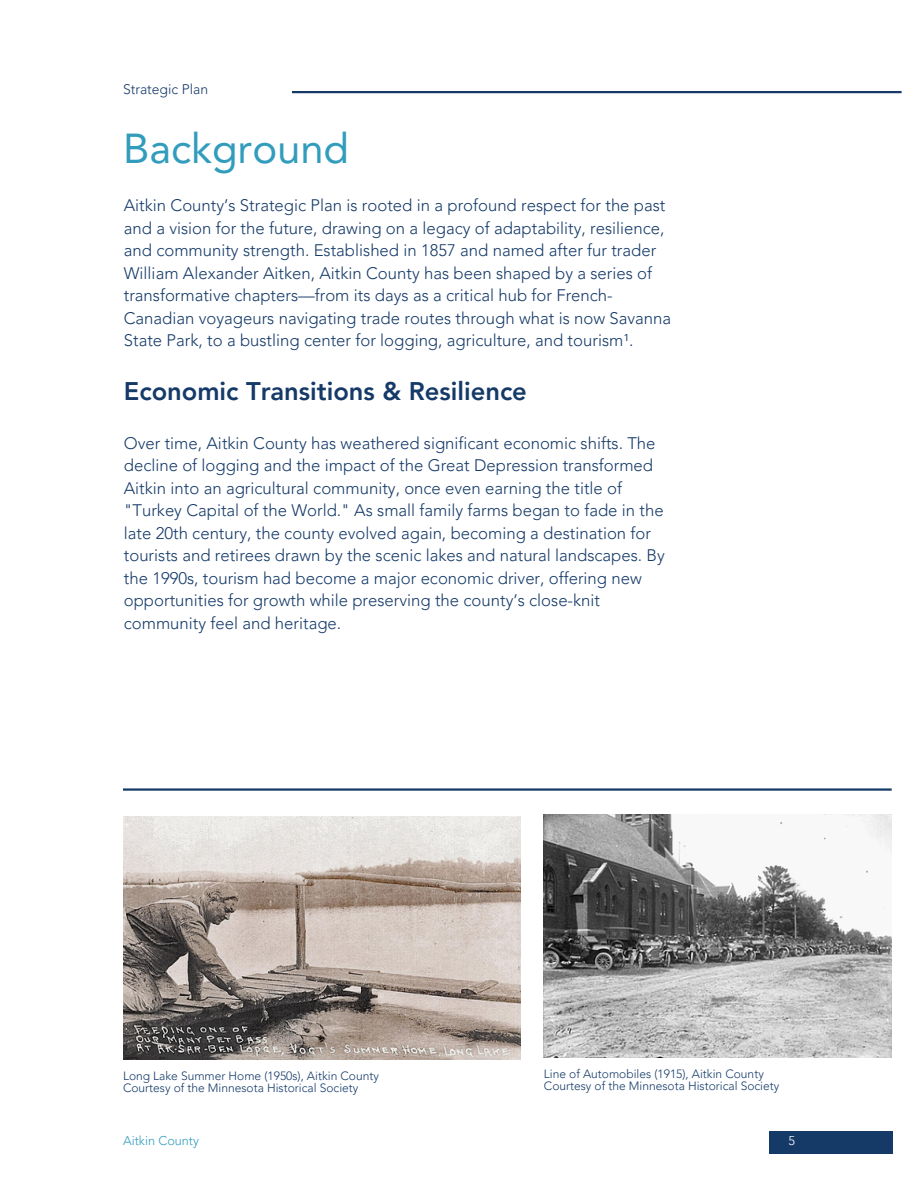
<style>
.page{position:relative;width:918px;height:1188px;background:#fff}
.page>*{position:absolute;margin:0;border:0;box-sizing:border-box;transform-origin:0 0}
.t1{font:41.85px "Avenir LT Pro";color:#319cbc}
.t2{font:800 25.5px "Avenir LT Pro";color:#153a68}
.t3{font:300 16.65px/22.5px "Avenir LT Pro";color:#153a68}
.t4{font:300 13.95px "Avenir LT Pro";color:#153a68}
.t5{font:300 12.75px "Avenir LT Pro";color:#319cbc}
.t6{font:300 12.75px "Avenir LT Pro";color:#fff}
.t7{font:300 12px "Avenir LT Pro";color:#153a68}
</style>
<div class="page">
<hr style="left:292px;top:91px;width:610px;height:2px;background:#153a68">
<div style="left:769px;top:1131px;width:124px;height:22px;background:#153a68"></div>
<hr style="left:123px;top:788px;width:769px;height:3px;background:#153a68">
<img style="left:544px;top:814px;width:348px;height:243px">
<img style="left:123px;top:816px;width:397px;height:243px">
<p class="t4" style="left:123px;top:83px;width:87px">Strategic Plan</p>
<p class="t1" style="left:123px;top:131px;width:228px">Background</p>
<h1 class="t3" style="left:124px;top:196px;width:549px">Aitkin County’s Strategic Plan is rooted in a profound respect for the past and a vision for the future, drawing on a legacy of adaptability, resilience, and community strength. Established in 1857 and named after fur trader William Alexander Aitken, Aitkin County has been shaped by a series of transformative chapters—from its days as a critical hub for French-Canadian voyageurs navigating trade routes through what is now Savanna State Park, to a bustling center for logging, agriculture, and tourism¹.</h1>
<h3 class="t2" style="left:124px;top:381px;width:405px">Economic Transitions &amp; Resilience</h3>
<h2 class="t3" style="left:124px;top:433px;width:543px">Over time, Aitkin County has weathered significant economic shifts. The decline of logging and the impact of the Great Depression transformed Aitkin into an agricultural community, once even earning the title of "Turkey Capital of the World." As small family farms began to fade in the late 20th century, the county evolved again, becoming a destination for tourists and retirees drawn by the scenic lakes and natural landscapes. By the 1990s, tourism had become a major economic driver, offering new opportunities for growth while preserving the county’s close-knit community feel and heritage.</h2>
<p class="t7" style="left:123px;top:1071px;width:258px">Long Lake Summer Home (1950s), Aitkin County</p>
<p class="t7" style="left:123px;top:1083px;width:237px">Courtesy of the Minnesota Historical Society</p>
<h3 class="t5" style="left:123px;top:1135px;width:78px">Aitkin County</h3>
<p class="t7" style="left:544px;top:1069px;width:221px">Line of Automobiles (1915), Aitkin County</p>
<p class="t7" style="left:544px;top:1081px;width:237px">Courtesy of the Minnesota Historical Society</p>
<h4 class="t6" style="left:788px;top:1135px;width:8px">5</h4>
</div>
